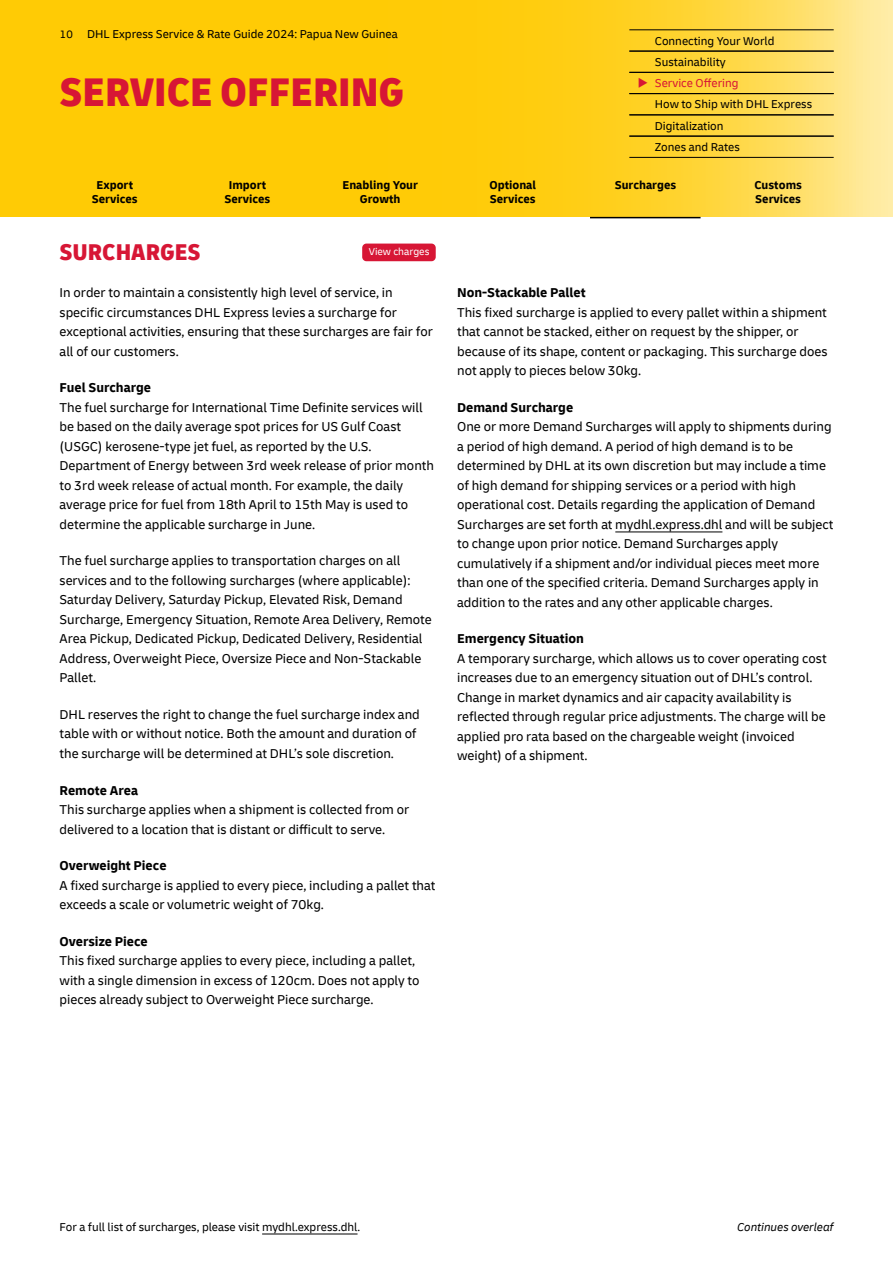
<style>
.page{position:relative;width:893px;height:1263px;background:#fff}
.page>*{position:absolute;margin:0;border:0;box-sizing:border-box;transform-origin:0 0}
.t1{font:900 condensed 42px "Delivery";color:#d71635}
.H3_Secondary_headline{font:900 condensed 24px "Delivery";color:#d71635}
.P_Copy_text{font:13.5px/19.5px "Delivery";color:#000}
.H4_Paragraph_header{font:700 13.5px "Delivery";color:#000}
.P_Copy_text-2{font:700 13.5px "Delivery";color:#000}
.NOTE_Footer_text{font:12px/21.3px "Delivery";color:#000}
.t2{font:700 12px/13.5px "Delivery";color:#000;text-align:center}
.t3{font:italic 12px "Delivery";color:#000}
.P_Copy_text-3{font:10.5px "Delivery";color:#fff}
.s1{font-size:11.25px}
.s2{color:#d71635}
</style>
<div class="page">
<svg style="left:0;top:0;width:893px;height:217px"></svg>
<hr style="left:629px;top:30px;width:205px;height:1px;background:#000">
<hr style="left:629px;top:51px;width:205px;height:1px;background:#000">
<hr style="left:629px;top:72px;width:205px;height:1px;background:#000">
<hr style="left:629px;top:93px;width:205px;height:1px;background:#000">
<hr style="left:629px;top:115px;width:205px;height:1px;background:#000">
<hr style="left:629px;top:136px;width:205px;height:1px;background:#000">
<hr style="left:629px;top:157px;width:205px;height:1px;background:#000">
<hr style="left:590px;top:217px;width:111px;height:1px;background:#000">
<hr style="left:615px;top:532px;width:107px;height:1px;background:#000">
<div style="left:362px;top:244px;width:74px;height:17px;background:#d71635;border-radius:4px"></div>
<hr style="left:262px;top:1234px;width:96px;height:1px;background:#000">
<p class="NOTE_Footer_text" style="left:60px;top:24px;width:339px"><span class="s1">10</span> DHL Express Service &amp; Rate Guide 2024: Papua New Guinea</p>
<h1 class="t1" style="left:60px;top:65px;width:346px">SERVICE OFFERING</h1>
<p class="NOTE_Footer_text" style="left:655px;top:30px;width:121px">Connecting Your World<br>Sustainability</p>
<p class="NOTE_Footer_text" style="left:655px;top:72px;width:159px;text-indent:-17px"><span class="s2">◆ Service Offering<br></span>How to Ship with DHL Express<br>Digitalization<br>Zones and Rates</p>
<p class="t2" style="left:92px;top:178px;width:47px">Export<br>Services</p>
<p class="t2" style="left:225px;top:178px;width:47px">Import<br>Services</p>
<p class="t2" style="left:342px;top:178px;width:77px">Enabling Your<br>Growth</p>
<p class="t2" style="left:490px;top:178px;width:48px;text-align:left">Optional<br>Services</p>
<p class="t2" style="left:615px;top:178px;width:63px">Surcharges</p>
<p class="t2" style="left:754px;top:178px;width:49px;text-align:left">Customs<br>Services</p>
<h3 class="H3_Secondary_headline" style="left:60px;top:236px;width:143px">SURCHARGES</h3>
<p class="P_Copy_text" style="left:60px;top:283px;width:375px">In order to maintain a consistently high level of service, in specific circumstances DHL Express levies a surcharge for exceptional activities, ensuring that these surcharges are fair for all of our customers.</p>
<h4 class="H4_Paragraph_header" style="left:60px;top:379px;width:93px">Fuel Surcharge</h4>
<p class="P_Copy_text" style="left:60px;top:398px;width:376px">The fuel surcharge for International Time Definite services will be based on the daily average spot prices for US Gulf Coast (USGC) kerosene-type jet fuel, as reported by the U.S.<br>Department of Energy between 3rd week release of prior month to 3rd week release of actual month. For example, the daily average price for fuel from 18th April to 15th May is used to determine the applicable surcharge in June.</p>
<p class="P_Copy_text" style="left:60px;top:551px;width:374px">The fuel surcharge applies to transportation charges on all services and to the following surcharges (where applicable):<br>Saturday Delivery, Saturday Pickup, Elevated Risk, Demand Surcharge, Emergency Situation, Remote Area Delivery, Remote Area Pickup, Dedicated Pickup, Dedicated Delivery, Residential Address, Overweight Piece, Oversize Piece and Non-Stackable Pallet.</p>
<p class="P_Copy_text" style="left:60px;top:705px;width:362px">DHL reserves the right to change the fuel surcharge index and table with or without notice. Both the amount and duration of the surcharge will be determined at DHL’s sole discretion.</p>
<h4 class="H4_Paragraph_header" style="left:60px;top:781px;width:80px">Remote Area</h4>
<p class="P_Copy_text" style="left:60px;top:800px;width:351px">This surcharge applies when a shipment is collected from or delivered to a location that is distant or difficult to serve.</p>
<h4 class="H4_Paragraph_header" style="left:60px;top:857px;width:109px">Overweight Piece</h4>
<p class="P_Copy_text" style="left:60px;top:875px;width:377px">A fixed surcharge is applied to every piece, including a pallet that exceeds a scale or volumetric weight of 70kg.</p>
<h4 class="H4_Paragraph_header" style="left:60px;top:932px;width:90px">Oversize Piece</h4>
<p class="P_Copy_text" style="left:60px;top:951px;width:361px">This fixed surcharge applies to every piece, including a pallet, with a single dimension in excess of 120cm. Does not apply to pieces already subject to Overweight Piece surcharge.</p>
<p class="P_Copy_text-3" style="left:369px;top:246px;width:62px">View charges</p>
<p class="P_Copy_text-2" style="left:457px;top:284px;width:130px">Non-Stackable Pallet</p>
<p class="P_Copy_text" style="left:457px;top:303px;width:372px">This fixed surcharge is applied to every pallet within a shipment that cannot be stacked, either on request by the shipper, or because of its shape, content or packaging. This surcharge does not apply to pieces below 30kg.</p>
<h4 class="H4_Paragraph_header" style="left:457px;top:399px;width:118px">Demand Surcharge</h4>
<p class="P_Copy_text" style="left:457px;top:417px;width:378px">One or more Demand Surcharges will apply to shipments during a period of high demand. A period of high demand is to be determined by DHL at its own discretion but may include a time of high demand for shipping services or a period with high operational cost. Details regarding the application of Demand Surcharges are set forth at mydhl.express.dhl and will be subject to change upon prior notice. Demand Surcharges apply cumulatively if a shipment and/or individual pieces meet more than one of the specified criteria. Demand Surcharges apply in addition to the rates and any other applicable charges.</p>
<h4 class="H4_Paragraph_header" style="left:457px;top:630px;width:128px">Emergency Situation</h4>
<p class="P_Copy_text" style="left:457px;top:649px;width:371px">A temporary surcharge, which allows us to cover operating cost increases due to an emergency situation out of DHL’s control.<br>Change in market dynamics and air capacity availability is reflected through regular price adjustments. The charge will be applied pro rata based on the chargeable weight (invoiced weight) of a shipment.</p>
<p class="NOTE_Footer_text" style="left:60px;top:1216px;width:302px">For a full list of surcharges, please visit mydhl.express.dhl.</p>
<p class="t3" style="left:737px;top:1220px;width:98px">Continues overleaf</p>
</div>
